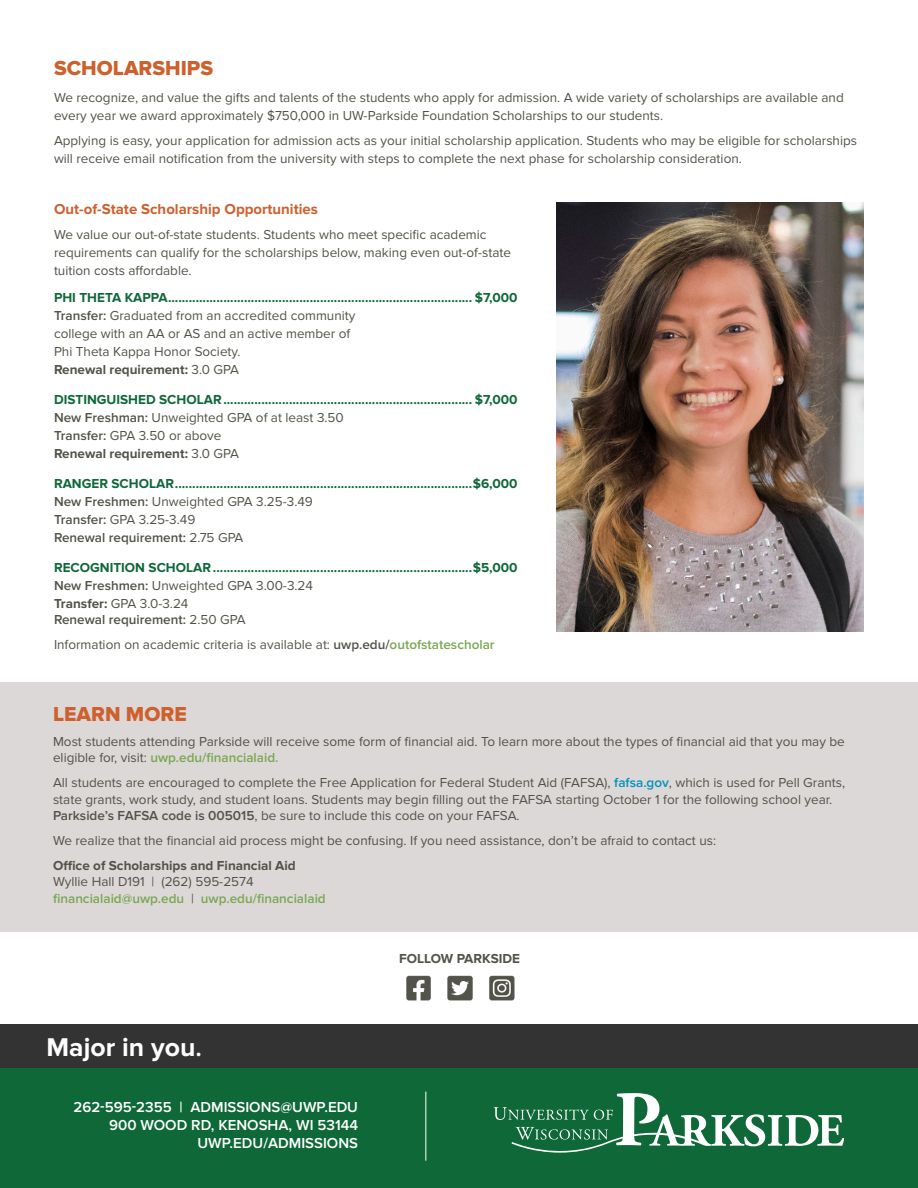
<style>
.page{position:relative;width:918px;height:1188px;background:#fff}
.page>*{position:absolute;margin:0;border:0;box-sizing:border-box;transform-origin:0 0}
.t1{font:700 26.55px "Proxima Nova";color:#fff}
.t2{font:21px "Proxima Nova Extrabld";color:#ce602d}
.t3{font:600 15px "Proxima Nova";color:#fff}
.t4{font:700 15px "Proxima Nova";color:#ce602d}
.t5{font:13.5px/18px "Proxima Nova";color:#535249}
.t6{font:700 13.5px "Proxima Nova";color:#0f6838}
.t7{font:700 13.5px "Proxima Nova";color:#535249}
.t8{font:600 13.5px "Proxima Nova";color:#535249}
.t9{font:600 13.5px "Proxima Nova";color:#7aa752}
.s1{font-weight:600}
.s2{font-weight:400}
.s3{font-weight:700}
.s4{font-weight:600;color:#7aa752}
.s5{font-weight:600;color:#0091c0}
.s6{font-weight:400;color:#535249}
</style>
<div class="page">
<div style="left:0;top:1067px;width:918px;height:121px;background:#0f6838"></div>
<div style="left:0;top:1024px;width:918px;height:43px;background:#333"></div>
<hr style="left:425px;top:1092px;width:1px;height:69px;background:#fff">
<div style="left:0;top:683px;width:918px;height:249px;background:#dcd8d7"></div>
<img style="left:556px;top:202px;width:308px;height:430px">
<img style="left:406px;top:975px;width:25px;height:26px">
<img style="left:447px;top:975px;width:26px;height:26px">
<img style="left:489px;top:975px;width:26px;height:26px">
<svg style="left:494px;top:1093px;width:350px;height:60px"></svg>
<p class="t2" style="left:54px;top:56px;width:161px">SCHOLARSHIPS</p>
<p class="t5" style="left:54px;top:89px;width:791px">We recognize, and value the gifts and talents of the students who apply for admission. A wide variety of scholarships are available and every year we award approximately $750,000 in UW-Parkside Foundation Scholarships to our students.</p>
<p class="t5" style="left:54px;top:131px;width:805px">Applying is easy, your application for admission acts as your initial scholarship application. Students who may be eligible for scholarships will receive email notification from the university with steps to complete the next phase for scholarship consideration.</p>
<p class="t4" style="left:54px;top:200px;width:266px">Out-of-State Scholarship Opportunities</p>
<p class="t5" style="left:54px;top:225px;width:459px">We value our out-of-state students. Students who meet specific academic requirements can qualify for the scholarships below, making even out-of-state tuition costs affordable.</p>
<p class="t6" style="left:54px;top:289px;width:465px">PHI THETA KAPPA........................................................................................ $7,000</p>
<p class="t5" style="left:54px;top:306px;width:303px"><span class="s1">Transfer:</span> Graduated from an accredited community</p>
<p class="t5" style="left:54px;top:324px;width:298px">college with an AA or AS and an active member of</p>
<p class="t5" style="left:54px;top:342px;width:188px">Phi Theta Kappa Honor Society.</p>
<p class="t7" style="left:54px;top:361px;width:186px">Renewal requirement: <span class="s2">3.0 GPA</span></p>
<p class="t6" style="left:54px;top:391px;width:465px">DISTINGUISHED SCHOLAR........................................................................ $7,000</p>
<p class="t5" style="left:54px;top:408px;width:291px"><span class="s1">New Freshman:</span> Unweighted GPA of at least 3.50</p>
<p class="t5" style="left:54px;top:426px;width:169px"><span class="s1">Transfer:</span> GPA 3.50 or above</p>
<p class="t7" style="left:54px;top:445px;width:186px">Renewal requirement: <span class="s2">3.0 GPA</span></p>
<p class="t6" style="left:54px;top:475px;width:465px">RANGER SCHOLAR......................................................................................$6,000</p>
<p class="t5" style="left:54px;top:492px;width:260px"><span class="s1">New Freshmen:</span> Unweighted GPA 3.25-3.49</p>
<p class="t5" style="left:54px;top:510px;width:143px"><span class="s1">Transfer:</span> GPA 3.25-3.49</p>
<p class="t8" style="left:54px;top:529px;width:191px">Renewal requirement: <span class="s2">2.75 GPA</span></p>
<p class="t6" style="left:54px;top:559px;width:465px">RECOGNITION SCHOLAR...........................................................................$5,000</p>
<p class="t5" style="left:54px;top:576px;width:261px"><span class="s1">New Freshmen:</span> Unweighted GPA 3.00-3.24</p>
<p class="t5" style="left:54px;top:594px;width:136px"><span class="s3">Transfer:</span> GPA 3.0-3.24</p>
<p class="t8" style="left:54px;top:612px;width:193px">Renewal requirement: <span class="s2">2.50 GPA</span></p>
<p class="t5" style="left:54px;top:635px;width:442px">Information on academic criteria is available at: <span class="s1">uwp.edu/</span><span class="s4">outofstatescholar</span></p>
<p class="t2" style="left:53px;top:702px;width:135px">LEARN MORE</p>
<p class="t5" style="left:53px;top:734px;width:793px;line-height:16.2px">Most students attending Parkside will receive some form of financial aid. To learn more about the types of financial aid that you may be eligible for, visit: <span class="s4">uwp.edu/financialaid.</span></p>
<p class="t5" style="left:53px;top:775px;width:794px;line-height:16.2px">All students are encouraged to complete the Free Application for Federal Student Aid (FAFSA), <span class="s5">fafsa.gov</span>, which is used for Pell Grants, state grants, work study, and student loans. Students may begin filling out the FAFSA starting October 1 for the following school year.<br><span class="s1">Parkside’s FAFSA code is 005015</span>, be sure to include this code on your FAFSA.</p>
<p class="t5" style="left:53px;top:832px;width:665px">We realize that the financial aid process might be confusing. If you need assistance, don’t be afraid to contact us:</p>
<p class="t7" style="left:53px;top:858px;width:244px">Office of Scholarships and Financial Aid</p>
<p class="t5" style="left:53px;top:873px;width:202px">Wyllie Hall D191 | (262) 595-2574</p>
<p class="t9" style="left:53px;top:890px;width:274px">financialaid@uwp.edu <span class="s6">|</span> uwp.edu/financialaid</p>
<p class="t1" style="left:46px;top:1032px;width:157px">Major in you<span class="s1">.</span></p>
<p class="t3" style="left:73px;top:1098px;width:286px">262-595-2355 | ADMISSIONS@UWP.EDU</p>
<p class="t3" style="left:109px;top:1116px;width:250px">900 WOOD RD, KENOSHA, WI 53144</p>
<p class="t3" style="left:197px;top:1134px;width:162px">UWP.EDU/ADMISSIONS</p>
<p class="t7" style="left:399px;top:951px;width:122px">FOLLOW PARKSIDE</p>
</div>
